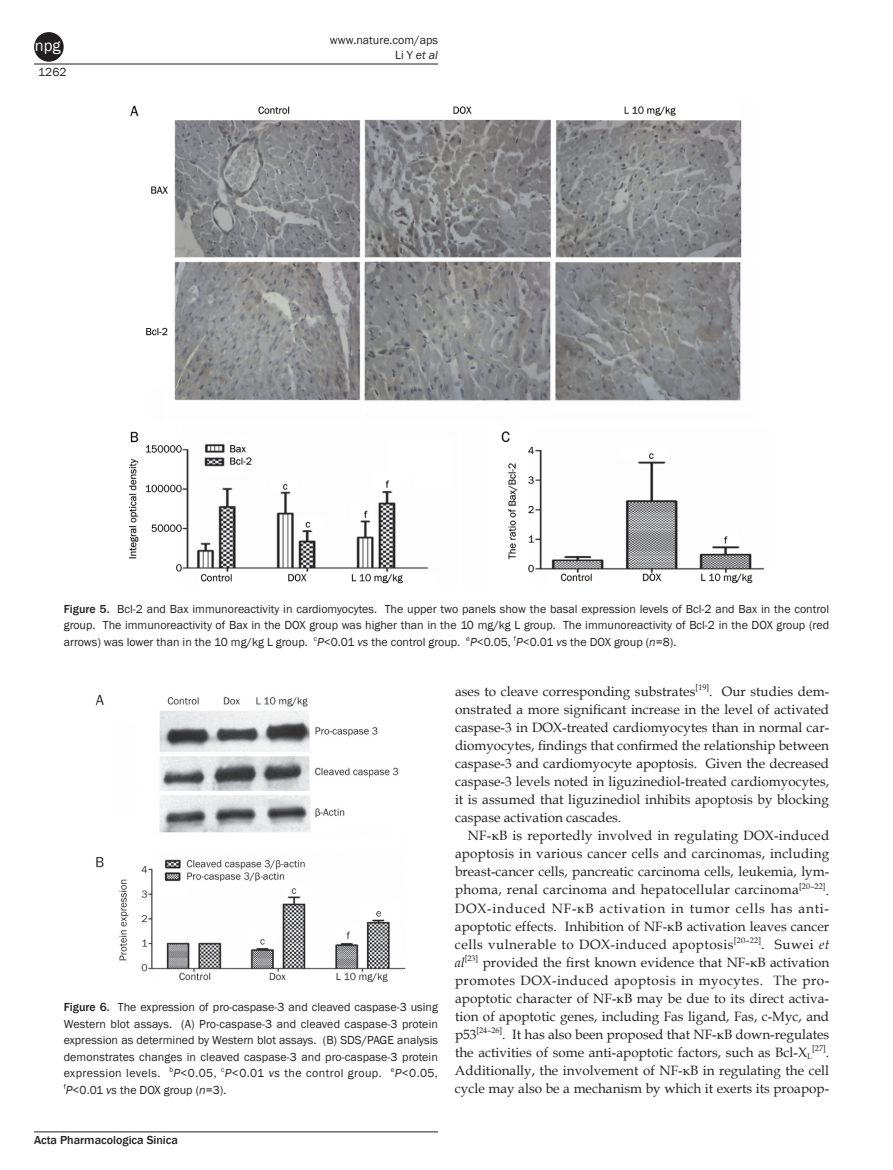
<style>
.page{position:relative;width:893px;height:1170px;background:#fff}
.page>*{position:absolute;margin:0;border:0;box-sizing:border-box;transform-origin:0 0}
.t1{font:16.5px "Franklin Gothic Book 2";color:#fff}
.t2{font:13.5px/18px "Book Antiqua 2";letter-spacing:.005em;color:#231f20;text-align:justify}
.t3{font:13.5px/18px "Book Antiqua";color:#231f20}
.t4{font:13.5px "Book Antiqua 2";letter-spacing:.035em;color:#231f20}
.t5{font:13.5px "Book Antiqua";letter-spacing:.02em;color:#231f20}
.t6{font:12px/16.5px "Franklin Gothic";color:#231f20;text-align:justify}
.t7{font:12px "Franklin Gothic Book 2";color:#231f20}
.t8{font:12px "Franklin Gothic";letter-spacing:.035em;color:#231f20}
.t9{font:500 12px "Franklin Gothic";color:#231f20}
.t10{font:italic 12px "Franklin Gothic";color:#231f20}
.t11{font:8.1px "Book Antiqua 2";color:#231f20}
.s1{font-family:"Franklin Gothic Book 2";font-style:normal}
.s2{font-weight:500}
.s3{font-style:italic}
.s4{font-family:"Franklin Gothic Book 2"}
.s5{font-family:"Franklin Gothic";font-weight:500}
.s6{font-family:"Franklin Gothic";font-style:italic}
.s7{font-family:"Franklin Gothic"}
.s8{font-family:"Book Antiqua";font-style:italic}
.s9{font-family:"Book Antiqua 2"}
.s10{font-size:13.5px}
</style>
<div class="page">
<hr style="left:34px;top:64px;width:404px;height:1px;background:#231f20">
<hr style="left:34px;top:1131px;width:404px;height:1px;background:#231f20">
<div style="left:34px;top:32px;width:30px;height:30px;background:#231f20;border-radius:50%"></div>
<img style="left:128px;top:105px;width:637px;height:479px">
<img style="left:95px;top:694px;width:311px;height:288px">
<p class="t1" style="left:35px;top:35px;width:27px">npg</p>
<p class="t7" style="left:38px;top:64px;width:30px">1262</p>
<p class="t7" style="left:330px;top:32px;width:110px">www.nature.com/aps</p>
<p class="t10" style="left:395px;top:47px;width:44px"><span class="s1">Li Y</span> et al</p>
<p class="t6" style="left:64px;top:600px;width:767px"><span class="s2">Figure 5.</span> Bcl-2 and Bax immunoreactivity in cardiomyocytes. The upper two panels show the basal expression levels of Bcl-2 and Bax in the control group. The immunoreactivity of Bax in the DOX group was higher than in the 10 mg/kg L group. The immunoreactivity of Bcl-2 in the DOX group (red arrows) was lower than in the 10 mg/kg L group. <sup>c</sup><span class="s3">P</span>&lt;0.01 <span class="s3">vs</span> the control group. <sup>e</sup><span class="s3">P</span>&lt;0.05, <sup>f</sup><span class="s3">P</span>&lt;0.01 <span class="s3">vs</span> <span class="s4">the DOX group (</span><span class="s3">n</span>=8).</p>
<p class="t7" style="left:64px;top:999px;width:376px"><span class="s5">Figure 6.</span> The expression of pro-caspase-3 and cleaved caspase-3 using</p>
<p class="t6" style="left:64px;top:1015px;width:376px">Western blot assays. (A) Pro-caspase-3 and cleaved caspase-3 protein expression as determined by Western blot assays. (B) SDS/PAGE analysis</p>
<p class="t7" style="left:64px;top:1049px;width:376px">demonstrates changes in cleaved caspase-3 and pro-caspase-3 protein</p>
<p class="t8" style="left:64px;top:1065px;width:376px">expression levels. <sup>b</sup><span class="s3">P</span>&lt;0.05, <sup>c</sup><span class="s3">P</span>&lt;0.01 <span class="s3">vs</span> the control group. <sup>e</sup><span class="s3">P</span>&lt;0.05,</p>
<p class="t7" style="left:64px;top:1082px;width:164px"><sup>f</sup><span class="s6">P</span><span class="s7">&lt;0.01</span> <span class="s6">vs</span> the DOX group (<span class="s6">n</span><span class="s7">=3).</span></p>
<p class="t9" style="left:34px;top:1132px;width:145px">Acta Pharmacologica Sinica</p>
<p class="t2" style="left:455px;top:682px;width:376px">ases to cleave corresponding substrates<sup>[19]</sup>. Our studies dem-</p>
<p class="t3" style="left:455px;top:700px;width:376px">onstrated a more significant increase in the level of activated</p>
<p class="t2" style="left:455px;top:718px;width:376px">caspase-3 in DOX-treated cardiomyocytes than in normal car-</p>
<p class="t3" style="left:455px;top:736px;width:376px">diomyocytes, findings that confirmed the relationship between</p>
<p class="t2" style="left:455px;top:754px;width:376px">caspase-3 and cardiomyocyte apoptosis. Given the decreased caspase-3 levels noted in liguzinediol-treated cardiomyocytes, it is assumed that liguzinediol inhibits apoptosis by blocking caspase activation cascades.</p>
<p class="t5" style="left:468px;top:826px;width:363px">NF-κB is reportedly involved in regulating DOX-induced</p>
<p class="t2" style="left:455px;top:844px;width:376px">apoptosis in various cancer cells and carcinomas, including breast-cancer cells, pancreatic carcinoma cells, leukemia, lym&shy;phoma, renal carcinoma and hepatocellular carcinoma<sup>[20–22]</sup>.</p>
<p class="t3" style="left:455px;top:898px;width:376px">DOX-induced NF-κB activation in tumor cells has anti&shy;apoptotic effects. Inhibition of NF-κB activation leaves cancer</p>
<p class="t4" style="left:455px;top:934px;width:376px">cells vulnerable to DOX-induced apoptosis<sup>[20–22]</sup>. Suwei <span class="s8">et</span></p>
<p class="t3" style="left:455px;top:952px;width:376px"><span class="s3">al</span><sup>[23]</sup> provided the first known evidence that NF-κB activation</p>
<p class="t4" style="left:455px;top:970px;width:376px">promotes DOX-induced apoptosis in myocytes. The pro-</p>
<p class="t3" style="left:455px;top:988px;width:376px">apoptotic character of NF-κB may be due to its direct activa<span class="s9">-</span></p>
<p class="t2" style="left:455px;top:1006px;width:376px">tion of apoptotic genes, including Fas ligand, Fas, c-Myc, and</p>
<p class="t3" style="left:455px;top:1024px;width:376px"><span class="s9">p53</span><sup>[24–26]</sup>. It has also been proposed that NF-κB down-regulates</p>
<p class="t2" style="left:455px;top:1042px;width:359px">the activities of some anti-apoptotic factors, such as Bcl-X<sub>L</sub></p>
<p class="t11" style="left:812px;top:1042px;width:18px">[27]<span class="s10">.</span></p>
<p class="t3" style="left:455px;top:1060px;width:376px">Additionally, the involvement of NF-κB in regulating the cell</p>
<p class="t2" style="left:455px;top:1078px;width:376px">cycle may also be a mechanism by which it exerts its proapop-</p>
</div>
